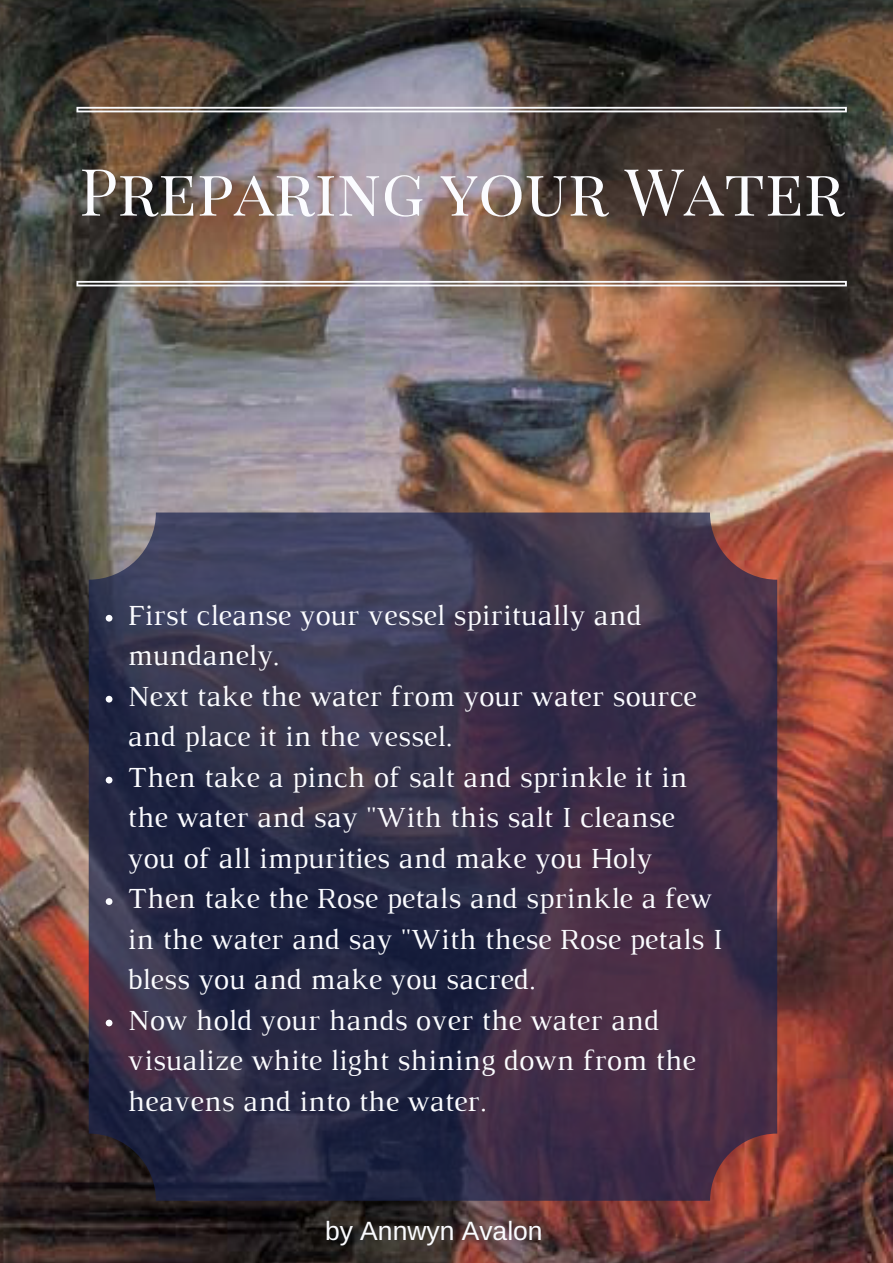
<style>
.page{position:relative;width:893px;height:1263px;background:#fff}
.page>*{position:absolute;margin:0;border:0;box-sizing:border-box;transform-origin:0 0}
.t1{font:65.1px "Playfair Display SC";color:#fbfcff}
.t2{font:29.7px/40.5px "Luthier";color:#fbfcff}
.t3{font:26.4px "Arimo";color:#fbfcff}
</style>
<div class="page">
<img style="left:0;top:0;width:892px;height:1262px">
<svg style="left:76px;top:107px;width:770px;height:5px"></svg>
<svg style="left:76px;top:281px;width:770px;height:5px"></svg>
<svg style="left:89px;top:513px;width:688px;height:687px;background:#383049"></svg>
<svg style="left:106px;top:615px;width:6px;height:6px"></svg>
<svg style="left:106px;top:696px;width:6px;height:6px"></svg>
<svg style="left:106px;top:777px;width:6px;height:6px"></svg>
<svg style="left:106px;top:898px;width:6px;height:7px"></svg>
<svg style="left:106px;top:1019px;width:6px;height:7px"></svg>
<h1 class="t1" style="left:79px;top:145px;width:766px">Preparing your Water</h1>
<p class="t2" style="left:127px;top:597px;width:596px">First cleanse your vessel spiritually and mundanely.<br>Next take the water from your water source and place it in the vessel.<br>Then take a pinch of salt and sprinkle it in the water and say "With this salt I cleanse you of all impurities and make you Holy Then take the Rose petals and sprinkle a few in the water and say "With these Rose petals I bless you and make you sacred.<br>Now hold your hands over the water and visualize white light shining down from the heavens and into the water.</p>
<p class="t3" style="left:325px;top:1216px;width:219px">by Annwyn Avalon</p>
</div>
